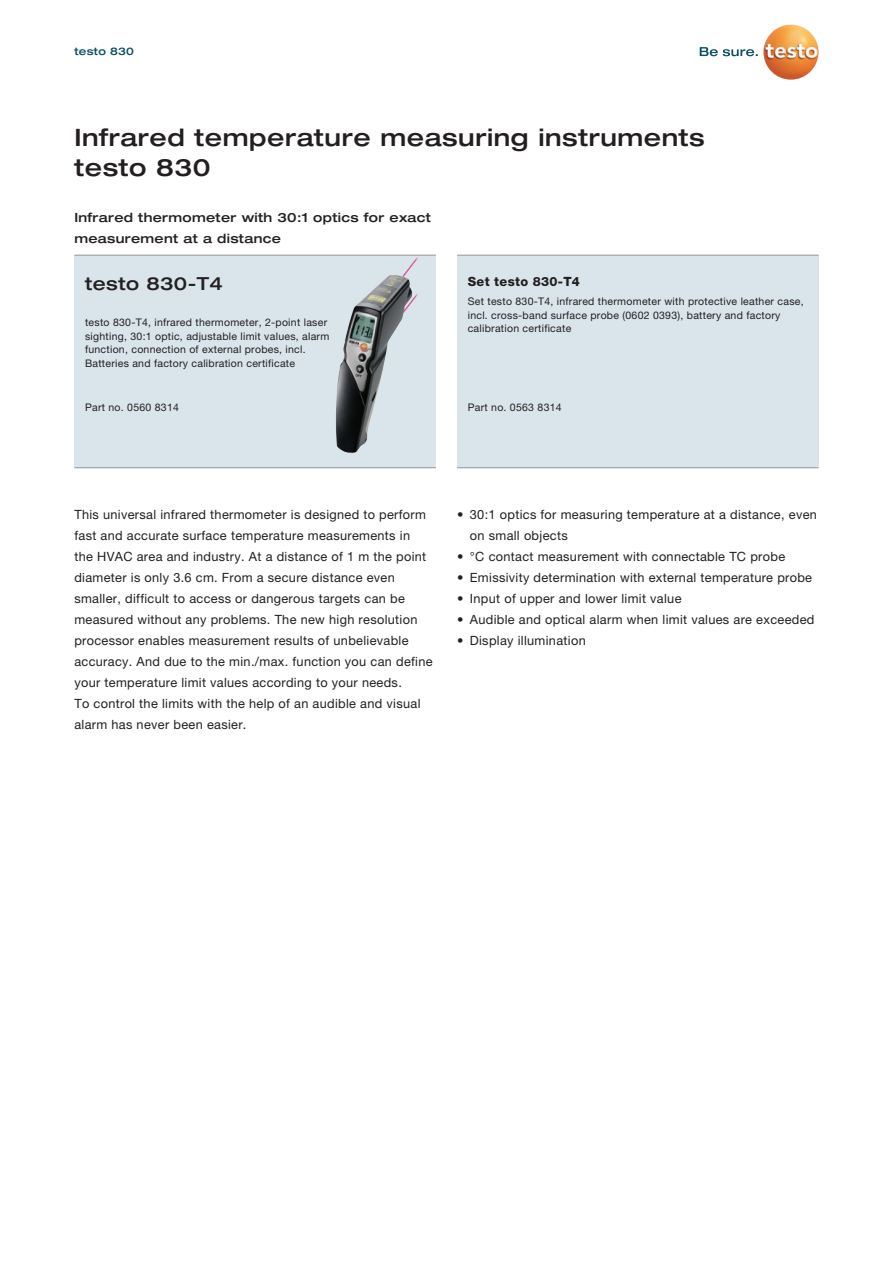
<style>
.page{position:relative;width:893px;height:1263px;background:#fff}
.page>*{position:absolute;margin:0;border:0;box-sizing:border-box;transform-origin:0 0}
.t1{font:500 expanded 24px/30px "Helvetica Neue LTW1 G";letter-spacing:.025em;color:#231f20}
.t2{font:500 expanded 18px "Helvetica Neue LTW1 G";letter-spacing:.025em;color:#231f20}
.t3{font:12.75px/21px "Helvetica Neue LTW1 G";letter-spacing:.025em;color:#231f20}
.t4{font:500 expanded 12.75px/21px "Helvetica Neue LTW1 G";letter-spacing:.025em;color:#231f20}
.t5{font:800 12.75px "Helvetica Neue LTW1 G";letter-spacing:.025em;color:#231f20}
.t6{font:10.5px/13.5px "Helvetica Neue LTW1 G";letter-spacing:.025em;color:#231f20}
.t7{font:500 expanded 10.5px "Helvetica Neue LTW1 G";letter-spacing:.025em;color:#074f64}
</style>
<div class="page">
<div style="left:74px;top:255px;width:362px;height:213px;background:#d9e5eb"></div>
<img style="left:403px;top:257px;width:15px;height:18px">
<img style="left:413px;top:294px;width:5px;height:7px">
<hr style="left:74px;top:467px;width:362px;height:1px;background:#939598">
<img style="left:336px;top:275px;width:77px;height:178px">
<div style="left:457px;top:255px;width:362px;height:213px;background:#d9e5eb"></div>
<hr style="left:457px;top:255px;width:362px;height:1px;background:#939598">
<hr style="left:457px;top:467px;width:361px;height:1px;background:#939598">
<hr style="left:74px;top:255px;width:362px;height:1px;background:#939598">
<svg style="left:700px;top:47px;width:58px;height:9px"></svg>
<img style="left:763px;top:24px;width:56px;height:56px;border-radius:28px">
<p class="t7" style="left:74px;top:44px;width:61px">testo 830</p>
<h1 class="t1" style="left:74px;top:121px;width:632px">Infrared temperature measuring instruments testo 830</h1>
<p class="t4" style="left:74px;top:207px;width:358px">Infrared thermometer with 30:1 optics for exact measurement at a distance</p>
<p class="t5" style="left:468px;top:273px;width:114px">Set testo 830-T4</p>
<p class="t6" style="left:468px;top:295px;width:337px">Set testo 830-T4, infrared thermometer with protective leather case, incl. cross-band surface probe (0602 0393), battery and factory calibration certificate</p>
<h2 class="t2" style="left:85px;top:272px;width:139px">testo 830-T4</h2>
<p class="t6" style="left:85px;top:316px;width:246px">testo 830-T4, infrared thermometer, 2-point laser sighting, 30:1 optic, adjustable limit values, alarm function, connection of external probes, incl.<br>Batteries and factory calibration certificate</p>
<p class="t6" style="left:85px;top:401px;width:95px">Part no. 0560 8314</p>
<p class="t6" style="left:468px;top:401px;width:95px">Part no. 0563 8314</p>
<p class="t3" style="left:74px;top:504px;width:360px">This universal infrared thermometer is designed to perform fast and accurate surface temperature measurements in<br>the HVAC area and industry. At a distance of 1 m the point diameter is only 3.6 cm. From a secure distance even smaller, difficult to access or dangerous targets can be measured without any problems. The new high resolution processor enables measurement results of unbelievable accuracy. And due to the min./max. function you can define your temperature limit values according to your needs.<br>To control the limits with the help of an audible and visual alarm has never been easier.</p>
<p class="t3" style="left:470px;top:504px;width:349px;text-indent:-13px">• 30:1 optics for measuring temperature at a distance, even on small objects</p>
<p class="t3" style="left:457px;top:546px;width:330px">• °C contact measurement with connectable TC probe</p>
<p class="t3" style="left:457px;top:567px;width:356px">• Emissivity determination with external temperature probe</p>
<p class="t3" style="left:457px;top:588px;width:226px">• Input of upper and lower limit value</p>
<p class="t3" style="left:457px;top:609px;width:359px">• Audible and optical alarm when limit values are exceeded</p>
<p class="t3" style="left:457px;top:630px;width:130px">• Display illumination</p>
</div>
